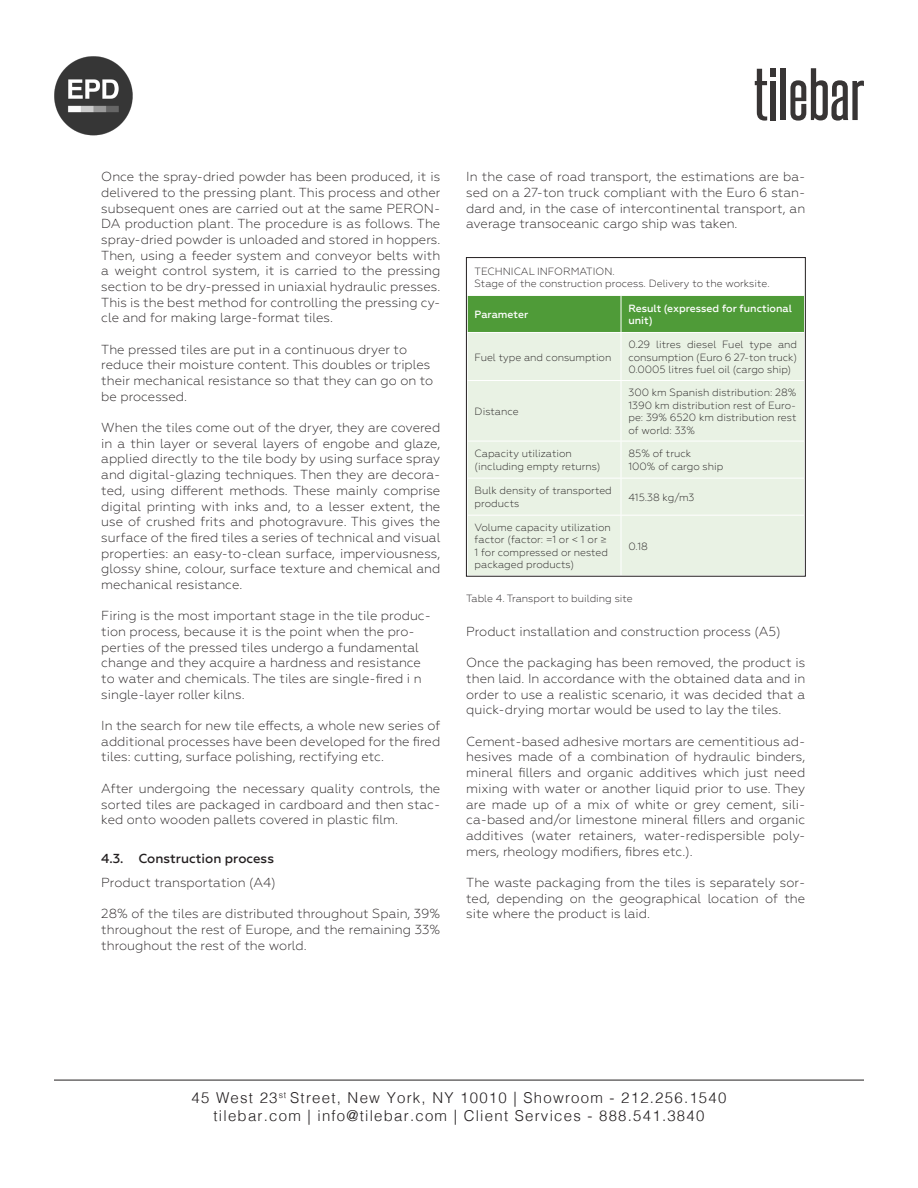
<style>
.page{position:relative;width:918px;height:1188px;background:#fff}
.page>*{position:absolute;margin:0;border:0;box-sizing:border-box;transform-origin:0 0}
.t1{font:300 15px/18px "Helvetica";letter-spacing:.08em;color:#231f20;text-align:center}
.t2{font:300 13.05px/15.8px "Geometria";color:#231f20;text-align:justify}
.t3{font:300 10.5px/12.6px "Geometria";color:#231f20}
.t4{font:500 10.5px/12.6px "Geometria";color:#fff}
.s1{font-weight:500}
</style>
<div class="page">
<hr style="left:54px;top:1080px;width:810px;height:1px;background:#231f20">
<div style="left:770px;top:68px;width:6px;height:8px;background:#383535"></div>
<svg style="left:755px;top:69px;width:12px;height:52px"></svg>
<div style="left:770px;top:81px;width:6px;height:39px;background:#383535"></div>
<div style="left:781px;top:68px;width:5px;height:52px;background:#383535"></div>
<svg style="left:790px;top:68px;width:74px;height:53px"></svg>
<img style="left:54px;top:56px;width:79px;height:80px">
<div style="left:468px;top:296px;width:336px;height:36px;background:#4f9b38"></div>
<div style="left:468px;top:333px;width:336px;height:241px;background:#e9f2e4"></div>
<hr style="left:621px;top:296px;width:1px;height:36px;background:#fff">
<hr style="left:621px;top:333px;width:1px;height:47px;background:#fff">
<hr style="left:467px;top:380px;width:154px;height:1px;background:#fff">
<hr style="left:621px;top:380px;width:184px;height:1px;background:#fff">
<hr style="left:621px;top:381px;width:1px;height:60px;background:#fff">
<hr style="left:467px;top:441px;width:154px;height:1px;background:#fff">
<hr style="left:621px;top:441px;width:184px;height:1px;background:#fff">
<hr style="left:621px;top:441px;width:1px;height:37px;background:#fff">
<hr style="left:467px;top:478px;width:154px;height:1px;background:#fff">
<hr style="left:621px;top:478px;width:184px;height:1px;background:#fff">
<hr style="left:621px;top:478px;width:1px;height:37px;background:#fff">
<hr style="left:467px;top:515px;width:154px;height:1px;background:#fff">
<hr style="left:621px;top:515px;width:184px;height:1px;background:#fff">
<hr style="left:621px;top:516px;width:1px;height:59px;background:#fff">
<div style="left:466px;top:257px;width:340px;height:319px;border:1px solid #231f20"></div>
<p class="t2" style="left:101px;top:169px;width:341px">Once the spray-dried powder has been produced, it is delivered to the pressing plant. This process and other subsequent ones are carried out at the same PERON-DA production plant. The procedure is as follows. The spray-dried powder is unloaded and stored in hoppers.<br>Then, using a feeder system and conveyor belts with a weight control system, it is carried to the pressing section to be dry-pressed in uniaxial hydraulic presses.<br>This is the best method for controlling the pressing cy&shy;cle and for making large-format tiles.</p>
<p class="t2" style="left:101px;top:341px;width:333px;text-align:left">The pressed tiles are put in a continuous dryer to reduce their moisture content. This doubles or triples their mechanical resistance so that they can go on to be processed.</p>
<p class="t2" style="left:101px;top:420px;width:341px">When the tiles come out of the dryer, they are covered in a thin layer or several layers of engobe and glaze, applied directly to the tile body by using surface spray and digital-glazing techniques. Then they are decora&shy;ted, using different methods. These mainly comprise digital printing with inks and, to a lesser extent, the use of crushed frits and photogravure. This gives the surface of the fired tiles a series of technical and visual properties: an easy-to-clean surface, imperviousness, glossy shine, colour, surface texture and chemical and mechanical resistance.</p>
<p class="t2" style="left:101px;top:608px;width:331px;text-align:left">Firing is the most important stage in the tile produc&shy;tion process, because it is the point when the pro&shy;perties of the pressed tiles undergo a fundamental change and they acquire a hardness and resistance to water and chemicals. The tiles are single-fired i n single-layer roller kilns.</p>
<p class="t2" style="left:101px;top:718px;width:341px">In the search for new tile effects, a whole new series of additional processes have been developed for the fired tiles: cutting, surface polishing, rectifying etc.</p>
<p class="t2" style="left:101px;top:780px;width:341px">After undergoing the necessary quality controls, the sorted tiles are packaged in cardboard and then stac&shy;ked onto wooden pallets covered in plastic film.</p>
<p class="t2" style="left:101px;top:846px;width:176px;line-height:24px"><span class="s1">4.3. Construction process<br></span>Product transportation (A4)</p>
<p class="t2" style="left:101px;top:906px;width:341px">28% of the tiles are distributed throughout Spain, 39% throughout the rest of Europe, and the remaining 33% throughout the rest of the world.</p>
<p class="t2" style="left:466px;top:169px;width:341px">In the case of road transport, the estimations are ba&shy;sed on a 27-ton truck compliant with the Euro 6 stan&shy;dard and, in the case of intercontinental transport, an average transoceanic cargo ship was taken.</p>
<p class="t3" style="left:475px;top:265px;width:297px">TECHNICAL INFORMATION.<br>Stage of the construction process. Delivery to the worksite.</p>
<p class="t4" style="left:475px;top:308px;width:55px">Parameter</p>
<p class="t4" style="left:628px;top:302px;width:165px">Result (expressed for functional unit)</p>
<p class="t3" style="left:475px;top:351px;width:138px">Fuel type and consumption</p>
<p class="t3" style="left:628px;top:338px;width:170px;text-align:justify">0.29 litres diesel Fuel type and consumption (Euro 6 27-ton truck)<br>0.0005 litres fuel oil (cargo ship)</p>
<p class="t3" style="left:475px;top:405px;width:46px">Distance</p>
<p class="t3" style="left:628px;top:386px;width:170px;text-align:justify">300 km Spanish distribution: 28% 1390 km distribution rest of Euro&shy;pe: 39% 6520 km distribution rest of world: 33%</p>
<p class="t3" style="left:475px;top:447px;width:127px">Capacity utilization (including empty returns)</p>
<p class="t3" style="left:628px;top:447px;width:96px">85% of truck<br>100% of cargo ship</p>
<p class="t3" style="left:475px;top:484px;width:139px">Bulk density of transported products</p>
<p class="t3" style="left:628px;top:491px;width:68px">415.38 kg/m3</p>
<p class="t3" style="left:475px;top:521px;width:138px">Volume capacity utilization factor (factor: =1 or &lt; 1 or ≥<br>1 for compressed or nested packaged products)</p>
<p class="t3" style="left:628px;top:540px;width:21px">0.18</p>
<p class="t3" style="left:466px;top:592px;width:168px">Table 4. Transport to building site</p>
<p class="t2" style="left:466px;top:624px;width:316px">Product installation and construction process (A5)</p>
<p class="t2" style="left:466px;top:655px;width:341px">Once the packaging has been removed, the product is then laid. In accordance with the obtained data and in order to use a realistic scenario, it was decided that a quick-drying mortar would be used to lay the tiles.</p>
<p class="t2" style="left:466px;top:733px;width:341px">Cement-based adhesive mortars are cementitious ad&shy;hesives made of a combination of hydraulic binders, mineral fillers and organic additives which just need mixing with water or another liquid prior to use. They are made up of a mix of white or grey cement, sili&shy;ca-based and/or limestone mineral fillers and organic additives (water retainers, water-redispersible poly&shy;mers, rheology modifiers, fibres etc.).</p>
<p class="t2" style="left:466px;top:874px;width:341px">The waste packaging from the tiles is separately sor&shy;ted, depending on the geographical location of the site where the product is laid.</p>
<p class="t1" style="left:192px;top:1087px;width:536px">45 West 23<sup>st</sup> Street, New York, NY 10010 | Showroom - 212.256.1540 tilebar.com | info@tilebar.com | Client Services - 888.541.3840</p>
</div>
